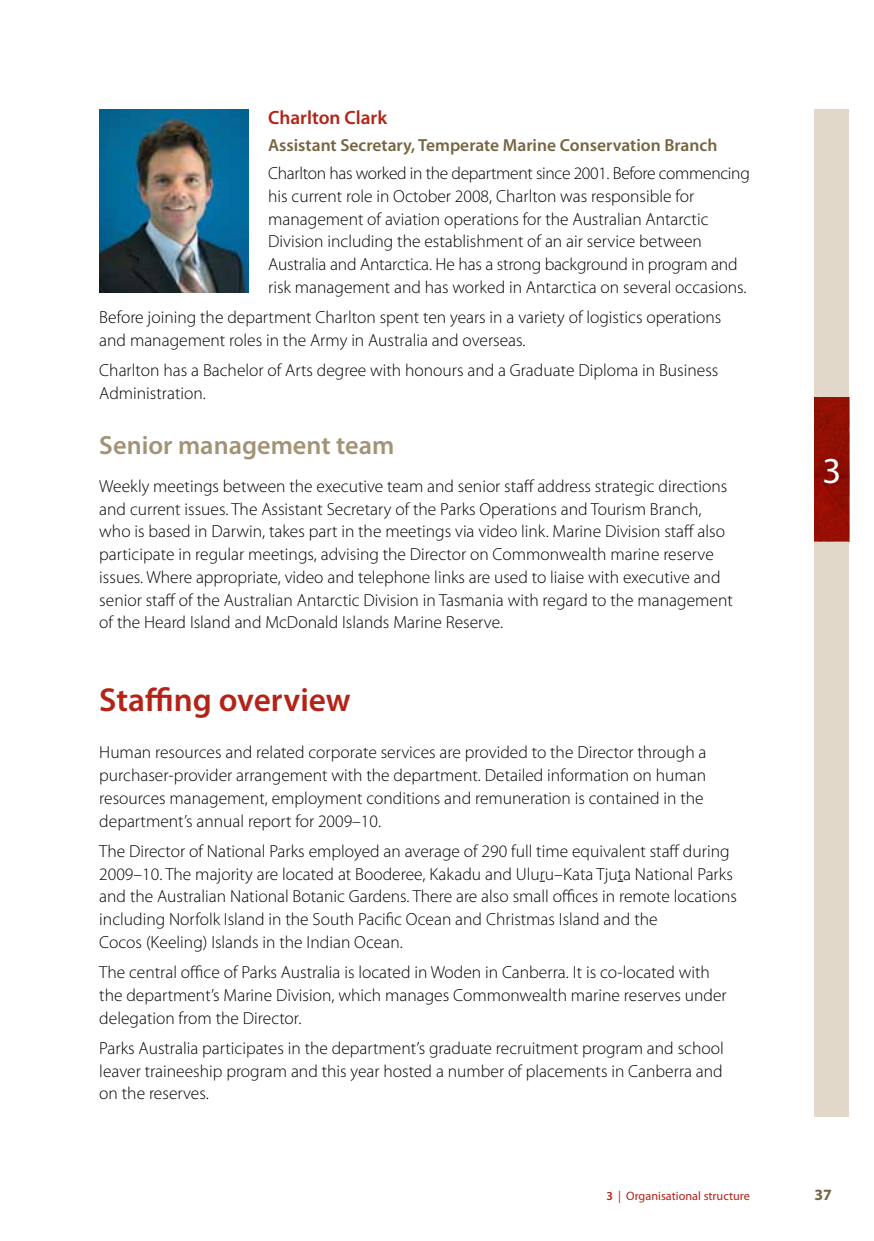
<style>
.page{position:relative;width:874px;height:1241px;background:#fff}
.page>*{position:absolute;margin:0;border:0;box-sizing:border-box;transform-origin:0 0}
.t1{font:36.75px "Myriad Pro";color:#fff}
.t2{font:600 33.25px "Myriad Pro";color:#b32317}
.t3{font:600 26.25px "Myriad Pro";color:#a39376}
.t4{font:600 19.25px "Myriad Pro";color:#b32317}
.t5{font:300 17.5px/22.8px "Myriad Pro";color:#000}
.t6{font:600 17.5px "Myriad Pro";color:#776441}
.t7{font:700 15.75px "Myriad Pro";color:#776441}
.t8{font:12.25px "Myriad Pro";color:#b32317}
.s1{font-weight:600}
</style>
<div class="page">
<div style="left:814px;top:109px;width:34px;height:1007px;background:#e1d8ca"></div>
<img style="left:814px;top:397px;width:34px;height:144px">
<img style="left:99px;top:109px;width:149px;height:184px">
<p class="t4" style="left:268px;top:105px;width:120px">Charlton Clark</p>
<p class="t6" style="left:268px;top:134px;width:450px">Assistant Secretary, Temperate Marine Conservation Branch</p>
<p class="t5" style="left:268px;top:162px;width:483px">Charlton has worked in the department since 2001. Before commencing his current role in October 2008, Charlton was responsible for management of aviation operations for the Australian Antarctic Division including the establishment of an air service between Australia and Antarctica. He has a strong background in program and risk management and has worked in Antarctica on several occasions.</p>
<p class="t5" style="left:99px;top:306px;width:623px">Before joining the department Charlton spent ten years in a variety of logistics operations and management roles in the Army in Australia and overseas.</p>
<p class="t5" style="left:99px;top:358px;width:620px">Charlton has a Bachelor of Arts degree with honours and a Graduate Diploma in Business<br>Administration.</p>
<h3 class="t3" style="left:99px;top:428px;width:296px">Senior management team</h3>
<p class="t5" style="left:99px;top:474px;width:634px">Weekly meetings between the executive team and senior staff address strategic directions and current issues. The Assistant Secretary of the Parks Operations and Tourism Branch, who is based in Darwin, takes part in the meetings via video link. Marine Division staff also participate in regular meetings, advising the Director on Commonwealth marine reserve issues. Where appropriate, video and telephone links are used to liaise with executive and senior staff of the Australian Antarctic Division in Tasmania with regard to the management of the Heard Island and McDonald Islands Marine Reserve.</p>
<h2 class="t2" style="left:99px;top:678px;width:253px">Staffing overview</h2>
<p class="t5" style="left:99px;top:740px;width:608px">Human resources and related corporate services are provided to the Director through a purchaser-provider arrangement with the department. Detailed information on human resources management, employment conditions and remuneration is contained in the department’s annual report for 2009–10.</p>
<p class="t5" style="left:99px;top:839px;width:638px">The Director of National Parks employed an average of 290 full time equivalent staff during 2009–10. The majority are located at Booderee, Kakadu and Uluru–Kata Tjuta National Parks and the Australian National Botanic Gardens. There are also small offices in remote locations including Norfolk Island in the South Pacific Ocean and Christmas Island and the<br>Cocos (Keeling) Islands in the Indian Ocean.</p>
<p class="t5" style="left:99px;top:960px;width:628px">The central office of Parks Australia is located in Woden in Canberra. It is co-located with the department’s Marine Division, which manages Commonwealth marine reserves under delegation from the Director.</p>
<p class="t5" style="left:99px;top:1036px;width:625px;text-align:justify">Parks Australia participates in the department’s graduate recruitment program and school leaver traineeship program and this year hosted a number of placements in Canberra and on the reserves.</p>
<h1 class="t1" style="left:821px;top:448px;width:20px">3</h1>
<p class="t8" style="left:606px;top:1187px;width:145px"><span class="s1">3</span> | Organisational structure</p>
<p class="t7" style="left:814px;top:1184px;width:19px">37</p>
</div>
